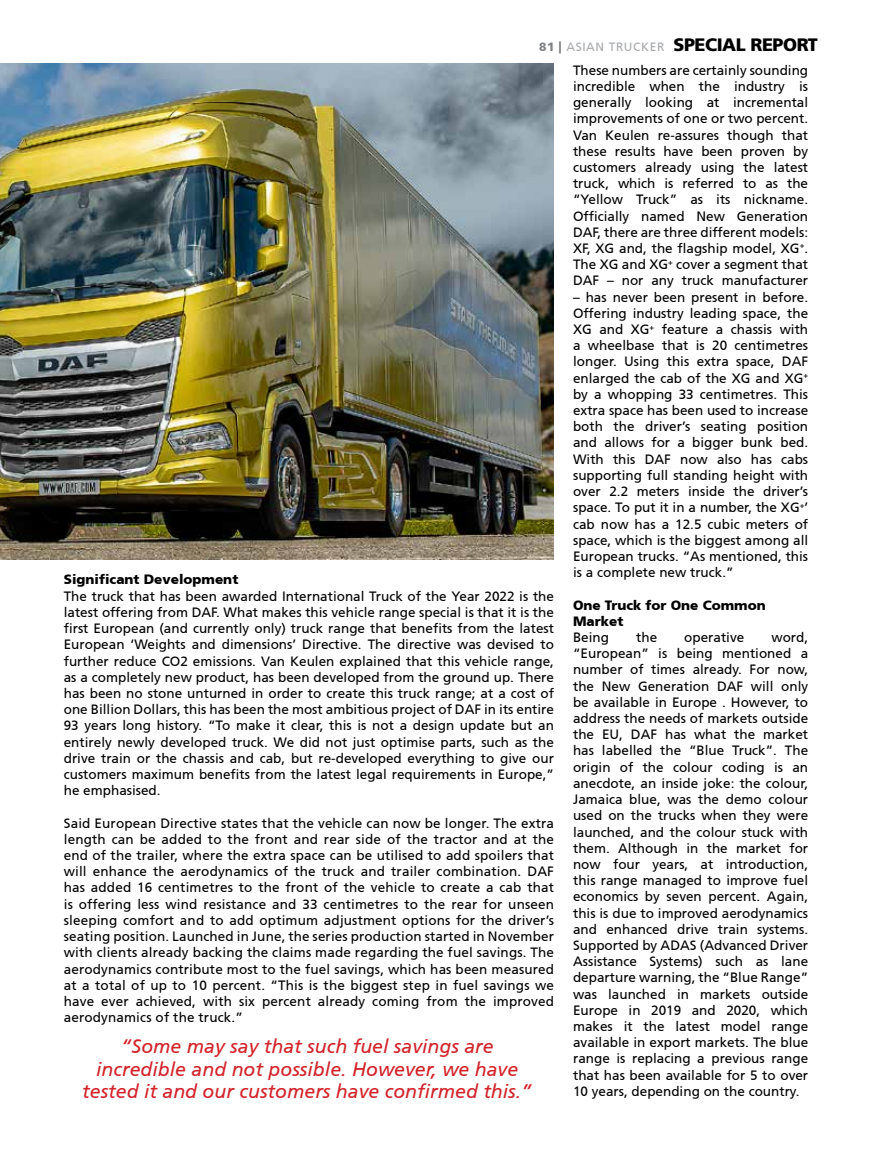
<style>
.page{position:relative;width:872px;height:1170px;background:#fff}
.page>*{position:absolute;margin:0;border:0;box-sizing:border-box;transform-origin:0 0}
.t1{font:italic 19.5px/22.5px "Frutiger CE";color:#d2232a;text-align:center}
.t2{font:900 18px "Frutiger";letter-spacing:-.025em;color:#000}
.t3{font:13.5px/16.2px "Frutiger CE";color:#000;text-align:justify}
.t4{font:900 13.5px/16.2px "Frutiger CE";color:#000}
.s1{font-family:"Frutiger CE";font-size:12px;color:#808285}
.s2{font-family:"Frutiger CE";font-size:12px;color:#6d6e71}
.s3{font-family:"Frutiger CE";font-weight:400;font-size:12px;color:#a7a9ac}
</style>
<div class="page">
<img style="left:0;top:64px;width:553px;height:495px">
<h2 class="t2" style="left:539px;top:34px;width:280px"><span class="s1">81</span> <span class="s2">|</span> <span class="s3">ASIAN TRUCKER</span> SPECIAL REPORT</h2>
<p class="t4" style="left:64px;top:571px;width:176px">Significant Development</p>
<p class="t3" style="left:64px;top:587px;width:492px">The truck that has been awarded International Truck of the Year 2022 is the latest offering from DAF. What makes this vehicle range special is that it is the first European (and currently only) truck range that benefits from the latest European ‘Weights and dimensions’ Directive. The directive was devised to further reduce CO2 emissions. Van Keulen explained that this vehicle range, as a completely new product, has been developed from the ground up. There has been no stone unturned in order to create this truck range; at a cost of one Billion Dollars, this has been the most ambitious project of DAF in its entire 93 years long history. “To make it clear, this is not a design update but an entirely newly developed truck. We did not just optimise parts, such as the drive train or the chassis and cab, but re-developed everything to give our customers maximum benefits from the latest legal requirements in Europe,” he emphasised.</p>
<p class="t3" style="left:64px;top:814px;width:492px">Said European Directive states that the vehicle can now be longer. The extra length can be added to the front and rear side of the tractor and at the end of the trailer, where the extra space can be utilised to add spoilers that will enhance the aerodynamics of the truck and trailer combination. DAF has added 16 centimetres to the front of the vehicle to create a cab that is offering less wind resistance and 33 centimetres to the rear for unseen sleeping comfort and to add optimum adjustment options for the driver’s seating position. Launched in June, the series production started in November with clients already backing the claims made regarding the fuel savings. The aerodynamics contribute most to the fuel savings, which has been measured at a total of up to 10 percent. “This is the biggest step in fuel savings we have ever achieved, with six percent already coming from the improved aerodynamics of the truck.”</p>
<h1 class="t1" style="left:82px;top:1035px;width:451px">“Some may say that such fuel savings are incredible and not possible. However, we have tested it and our customers have confirmed this.”</h1>
<p class="t3" style="left:573px;top:62px;width:237px">These numbers are certainly sounding incredible when the industry is generally looking at incremental improvements of one or two percent.<br>Van Keulen re-assures though that these results have been proven by customers already using the latest truck, which is referred to as the “Yellow Truck” as its nickname.<br>Officially named New Generation DAF, there are three different models:<br>XF, XG and, the flagship model, XG<sup>+</sup>.<br>The XG and XG<sup>+</sup> cover a segment that DAF – nor any truck manufacturer</p>
<p class="t3" style="left:573px;top:289px;width:237px">– has never been present in before.<br>Offering industry leading space, the XG and XG<sup>+</sup> feature a chassis with a wheelbase that is 20 centimetres longer. Using this extra space, DAF enlarged the cab of the XG and XG<sup>+ </sup>by a whopping 33 centimetres. This extra space has been used to increase both the driver’s seating position and allows for a bigger bunk bed.<br>With this DAF now also has cabs supporting full standing height with over 2.2 meters inside the driver’s space. To put it in a number, the XG<sup>+</sup>’ cab now has a 12.5 cubic meters of space, which is the biggest among all European trucks. “As mentioned, this is a complete new truck.”</p>
<p class="t4" style="left:573px;top:596px;width:194px">One Truck for One Common<br>Market</p>
<p class="t3" style="left:573px;top:629px;width:38px">Being</p>
<p class="t3" style="left:636px;top:629px;width:23px">the</p>
<p class="t3" style="left:684px;top:629px;width:62px">operative</p>
<p class="t3" style="left:573px;top:629px;width:237px;text-indent:198px">word, “European” is being mentioned a number of times already. For now, the New Generation DAF will only be available in Europe . However, to address the needs of markets outside the EU, DAF has what the market has labelled the “Blue Truck”. The origin of the colour coding is an anecdote, an inside joke: the colour, Jamaica blue, was the demo colour used on the trucks when they were launched, and the colour stuck with them. Although in the market for now four years, at introduction, this range managed to improve fuel economics by seven percent. Again, this is due to improved aerodynamics and enhanced drive train systems.<br>Supported by ADAS (Advanced Driver Assistance Systems) such as lane departure warning, the “Blue Range” was launched in markets outside Europe in 2019 and 2020, which makes it the latest model range available in export markets. The blue range is replacing a previous range that has been available for 5 to over 10 years, depending on the country.</p>
</div>
